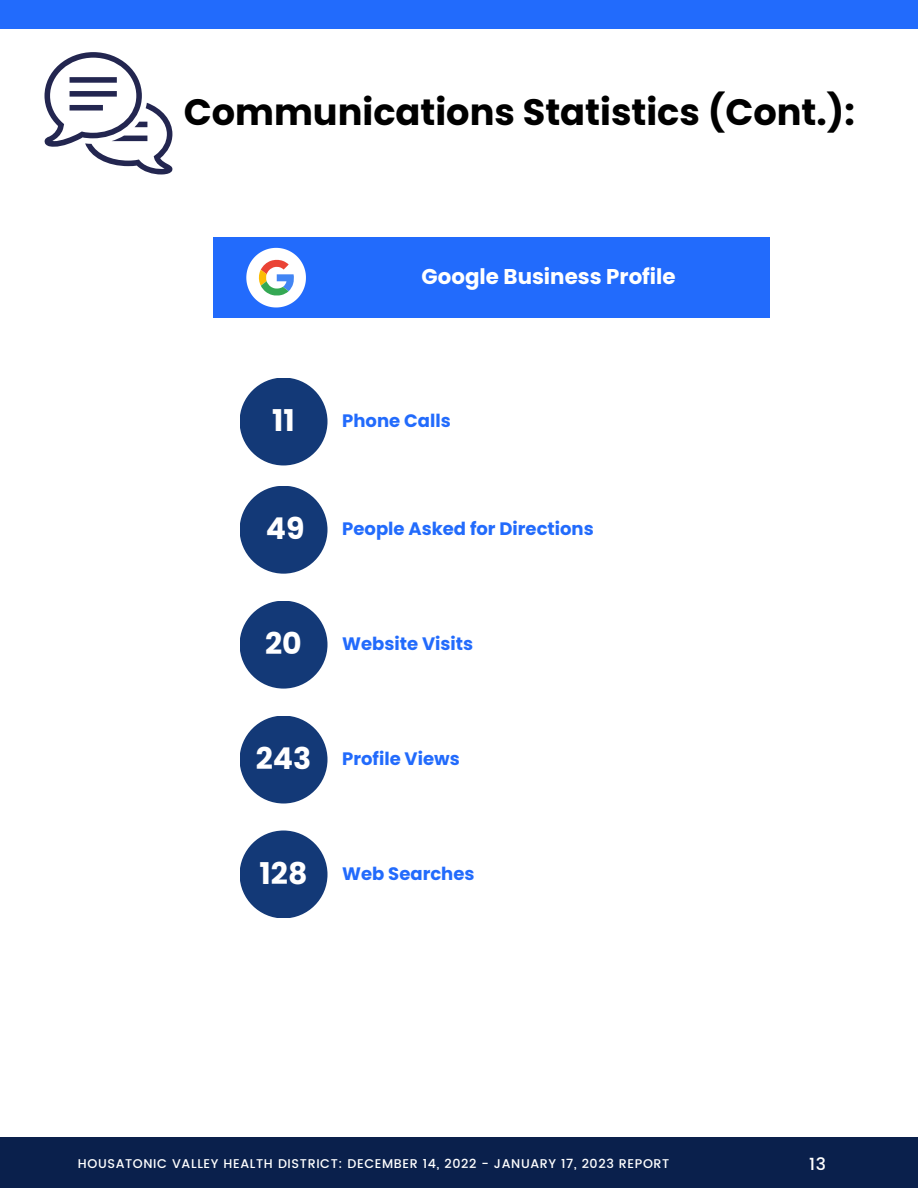
<style>
.page{position:relative;width:918px;height:1188px;background:#fff}
.page>*{position:absolute;margin:0;border:0;box-sizing:border-box;transform-origin:0 0}
.t1{font:700 36.75px "Poppins";color:#000}
.t2{font:700 30px "Poppins";color:#fff}
.t3{font:700 21.3px "Poppins";color:#fff}
.t4{font:700 18px "Poppins";color:#226bfc}
.t5{font:500 17.1px "Poppins";color:#fff}
.t6{font:500 12.75px "Poppins";letter-spacing:.05em;color:#fff}
.s1{font-size:30px;color:#fff}
</style>
<div class="page">
<div style="left:0;top:1137px;width:918px;height:51px;background:#0a204c"></div>
<div style="left:0;top:0;width:918px;height:29px;background:#226bfc"></div>
<svg style="left:44px;top:52px;width:128px;height:122px"></svg>
<div style="left:213px;top:237px;width:556px;height:80px;background:#226bfc"></div>
<div style="left:240px;top:378px;width:88px;height:87px;background:#133977;border-radius:50%"></div>
<svg style="left:246px;top:248px;width:60px;height:59px"></svg>
<div style="left:240px;top:486px;width:88px;height:88px;background:#133977;border-radius:50%"></div>
<div style="left:240px;top:601px;width:88px;height:88px;background:#133977;border-radius:50%"></div>
<div style="left:240px;top:716px;width:88px;height:88px;background:#133977;border-radius:50%"></div>
<div style="left:240px;top:831px;width:88px;height:87px;background:#133977;border-radius:50%"></div>
<h1 class="t1" style="left:184px;top:87px;width:673px">Communications Statistics (Cont.):</h1>
<p class="t3" style="left:422px;top:262px;width:256px">Google Business Profile</p>
<h2 class="t2" style="left:272px;top:400px;width:24px">11</h2>
<p class="t4" style="left:342px;top:408px;width:110px">Phone Calls</p>
<h2 class="t2" style="left:266px;top:508px;width:40px">49</h2>
<p class="t4" style="left:342px;top:516px;width:253px">People Asked for Directions</p>
<h2 class="t2" style="left:265px;top:623px;width:38px">20</h2>
<p class="t4" style="left:342px;top:631px;width:132px">Website Visits</p>
<p class="t4" style="left:256px;top:746px;width:206px"><span class="s1">243</span> Profile Views</p>
<p class="t4" style="left:260px;top:861px;width:216px"><span class="s1">128</span> Web Searches</p>
<p class="t6" style="left:78px;top:1156px;width:593px">HOUSATONIC VALLEY HEALTH DISTRICT: DECEMBER 14, 2022 - JANUARY 17, 2023 REPORT</p>
<p class="t5" style="left:809px;top:1154px;width:19px">13</p>
</div>
